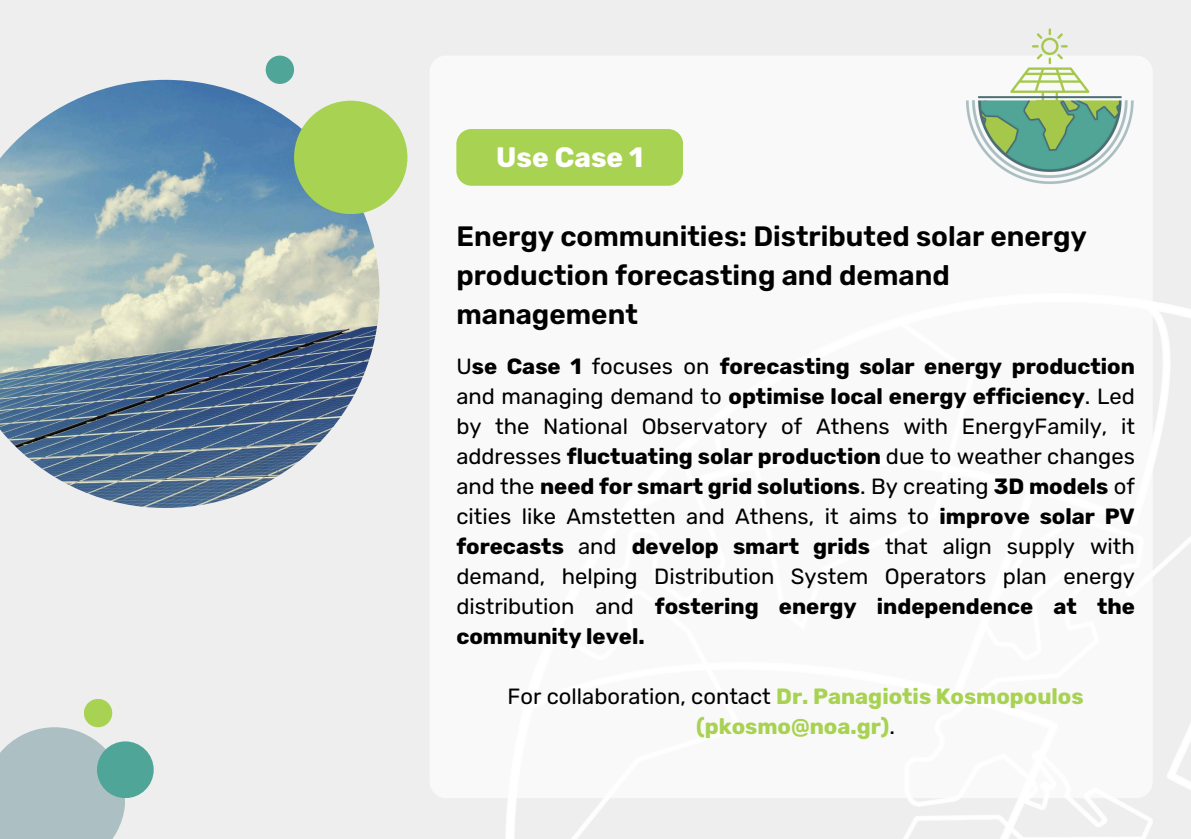
<style>
.page{position:relative;width:1191px;height:839px;background:#fff}
.page>*{position:absolute;margin:0;border:0;box-sizing:border-box;transform-origin:0 0}
.t1{font:600 28px/39px "Rubik";color:#000}
.t2{font:700 28px "Rubik";color:#fff}
.t3{font:22px/30px "Rubik";color:#000;text-align:justify}
.t4{font:700 22px/30px "Rubik";color:#a8d251;text-align:center}
.s1{font-weight:700}
.s2{font-weight:400;color:#000}
</style>
<div class="page">
<div style="left:0;top:0;width:1191px;height:838px;background:#eee"></div>
<img style="left:0;top:80px;width:380px;height:428px">
<div style="left:294px;top:101px;width:113px;height:113px;background:#a8d251;border-radius:50%"></div>
<div style="left:266px;top:56px;width:28px;height:28px;background:#4fa597;border-radius:50%"></div>
<img style="left:506px;top:301px;width:685px;height:537px">
<div style="left:430px;top:56px;width:723px;height:742px;background:#fff;border-radius:17px"></div>
<div style="left:456px;top:129px;width:227px;height:57px;background:#a8d251"></div>
<svg style="left:0;top:727px;width:125px;height:111px;background:#b2c4c7"></svg>
<div style="left:97px;top:741px;width:57px;height:57px;background:#4fa597;border-radius:50%"></div>
<div style="left:84px;top:698px;width:28px;height:29px;background:#a8d251;border-radius:50%"></div>
<img style="left:965px;top:28px;width:169px;height:157px">
<p class="t2" style="left:496px;top:140px;width:149px">Use Case 1</p>
<h1 class="t1" style="left:456px;top:216px;width:632px">Energy communities: Distributed solar energy production forecasting and demand management</h1>
<h1 class="t3" style="left:456px;top:351px;width:680px">U<span class="s1">se Case 1</span> focuses on <span class="s1">forecasting solar energy production </span>and managing demand to <span class="s1">optimise local energy efficiency</span>. Led by the National Observatory of Athens with EnergyFamily, it addresses <span class="s1">fluctuating solar production</span> due to weather changes and the <span class="s1">need for smart grid solutions</span>. By creating <span class="s1">3D models</span> of cities like Amstetten and Athens, it aims to <span class="s1">improve solar PV forecasts</span> and <span class="s1">develop smart grids</span> that align supply with demand, helping Distribution System Operators plan energy distribution and <span class="s1">fostering energy independence at the community level.</span></h1>
<p class="t4" style="left:508px;top:681px;width:578px"><span class="s2">For collaboration, contact</span> Dr. Panagiotis Kosmopoulos (pkosmo@noa.gr)<span class="s2">.</span></p>
</div>
